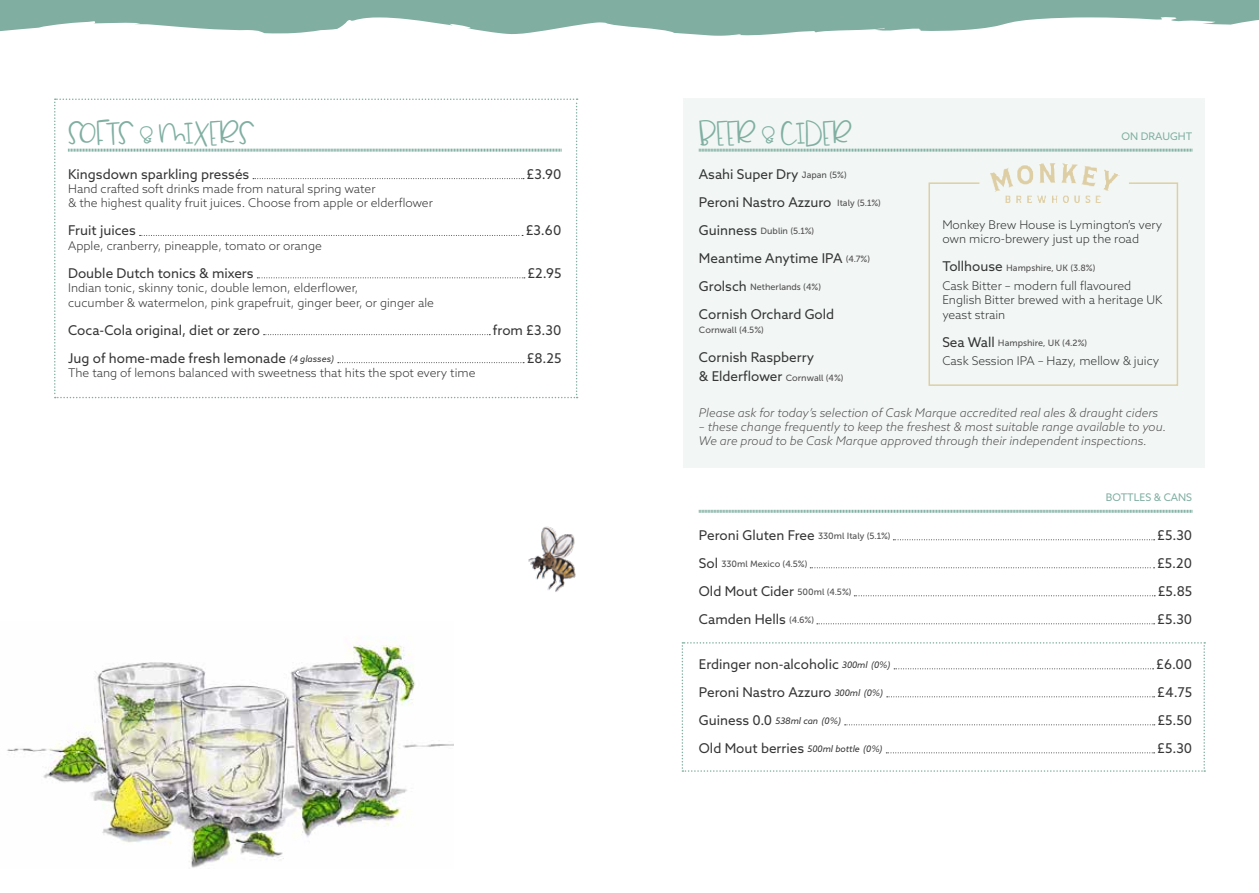
<style>
.page{position:relative;width:1259px;height:893px;background:#fff}
.page>*{position:absolute;margin:0;border:0;box-sizing:border-box;transform-origin:0 0}
.t1{font:16.5px "Lemon Drop";color:#80afa2}
.t2{font:13.5px/28px "Azo Sans";color:#353635}
.t3{font:300 12px/14.4px "Azo Sans";color:#353635}
.t4{font:italic 300 12px/14.4px "Azo Sans";color:#545252}
.t5{font:10.5px "Azo Sans";color:#80afa2}
.t6{font:9px "Museo Sans 500";color:#545252}
.t7{font:italic 9px "Azo Sans";color:#353635}
.s1{font-style:italic;font-size:9px}
.s2{font-family:"Museo Sans 500";font-size:9px;color:#545252}
.s3{font-family:"Azo Sans";font-size:13.5px;color:#353635}
.s4{font-style:normal;font-size:13.5px}
</style>
<div class="page">
<div style="left:683px;top:99px;width:522px;height:369px;background:#f2f7f5"></div>
<svg style="left:698px;top:148px;width:494px;height:4px;background:#b8d2cb"></svg>
<svg style="left:698px;top:509px;width:494px;height:4px;background:#bfd6cf"></svg>
<svg style="left:893px;top:539px;width:261px;height:1px"></svg>
<svg style="left:810px;top:567px;width:344px;height:1px"></svg>
<svg style="left:854px;top:595px;width:301px;height:1px"></svg>
<svg style="left:817px;top:623px;width:337px;height:1px"></svg>
<svg style="left:0;top:0;width:1259px;height:36px;fill:#80afa2"></svg>
<svg style="left:681px;top:642px;width:524px;height:130px"></svg>
<svg style="left:54px;top:99px;width:523px;height:299px"></svg>
<img style="left:528px;top:526px;width:48px;height:66px">
<img style="left:7px;top:637px;width:446px;height:231px">
<img style="left:990px;top:164px;width:129px;height:18px">
<svg style="left:928px;top:182px;width:251px;height:204px"></svg>
<h1 class="t1" style="left:68px;top:124px;width:188px">SOFTS &amp; MIXERS</h1>
<p class="t2" style="left:68px;top:160px;width:183px">Kingsdown sparkling pressés</p>
<p class="t2" style="left:526px;top:160px;width:36px">£3.90</p>
<p class="t3" style="left:68px;top:181px;width:366px">Hand crafted soft drinks made from natural spring water<br>&amp; the highest quality fruit juices. Choose from apple or elderflower</p>
<p class="t2" style="left:68px;top:216px;width:69px">Fruit juices</p>
<p class="t2" style="left:526px;top:216px;width:37px">£3.60</p>
<p class="t3" style="left:68px;top:238px;width:255px">Apple, cranberry, pineapple, tomato or orange</p>
<p class="t2" style="left:68px;top:259px;width:187px">Double Dutch tonics &amp; mixers</p>
<p class="t2" style="left:527px;top:259px;width:35px">£2.95</p>
<p class="t3" style="left:68px;top:281px;width:367px">Indian tonic, skinny tonic, double lemon, elderflower,<br>cucumber &amp; watermelon, pink grapefruit, ginger beer, or ginger ale</p>
<p class="t2" style="left:68px;top:316px;width:193px">Coca-Cola original, diet or zero</p>
<p class="t2" style="left:493px;top:316px;width:70px">from £3.30</p>
<p class="t2" style="left:68px;top:344px;width:267px">Jug of home-made fresh lemonade <span class="s1">(4 glasses)</span></p>
<p class="t2" style="left:527px;top:344px;width:36px">£8.25</p>
<p class="t3" style="left:68px;top:365px;width:409px">The tang of lemons balanced with sweetness that hits the spot every time</p>
<h1 class="t1" style="left:699px;top:124px;width:154px">BEER &amp; CIDER</h1>
<p class="t5" style="left:1121px;top:129px;width:72px">ON DRAUGHT</p>
<p class="t2" style="left:699px;top:160px;width:183px">Asahi Super Dry <span class="s2">Japan (5%)<br></span>Peroni Nastro Azzuro <span class="s2">Italy (5.1%)</span></p>
<p class="t6" style="left:699px;top:226px;width:117px"><span class="s3">Guinness</span> Dublin (5.1%)</p>
<p class="t2" style="left:699px;top:244px;width:173px">Meantime Anytime IPA <span class="s2">(4.7%)</span></p>
<p class="t6" style="left:699px;top:282px;width:124px"><span class="s3">Grolsch</span> Netherlands (4%)</p>
<p class="t2" style="left:699px;top:300px;width:137px">Cornish Orchard Gold</p>
<p class="t6" style="left:699px;top:325px;width:66px">Cornwall (4.5%)</p>
<p class="t2" style="left:699px;top:347px;width:146px;line-height:19.5px">Cornish Raspberry<br>&amp; Elderflower <span class="s2">Cornwall (4%)</span></p>
<p class="t4" style="left:699px;top:405px;width:461px">Please ask for today’s selection of Cask Marque accredited real ales &amp; draught ciders</p>
<p class="t4" style="left:699px;top:419px;width:469px">– these change frequently to keep the freshest &amp; most suitable range available to you.<br>We are proud to be Cask Marque approved through their independent inspections.</p>
<p class="t3" style="left:942px;top:217px;width:221px">Monkey Brew House is Lymington’s very own micro-brewery just up the road</p>
<p class="t6" style="left:942px;top:263px;width:155px"><span class="s3">Tollhouse</span> Hampshire, UK (3.8%)</p>
<p class="t3" style="left:942px;top:278px;width:222px">Cask Bitter – modern full flavoured<br>English Bitter brewed with a heritage UK yeast strain</p>
<p class="t6" style="left:942px;top:338px;width:146px"><span class="s3">Sea Wall</span> Hampshire, UK (4.2%)</p>
<p class="t3" style="left:942px;top:354px;width:218px">Cask Session IPA – Hazy, mellow &amp; juicy</p>
<p class="t5" style="left:1105px;top:490px;width:88px">BOTTLES &amp; CANS</p>
<p class="t2" style="left:699px;top:521px;width:193px">Peroni Gluten Free <span class="s2">330ml Italy (5.1%)</span></p>
<p class="t2" style="left:1157px;top:521px;width:36px">£5.30</p>
<p class="t6" style="left:699px;top:559px;width:110px"><span class="s3">Sol</span> 330ml Mexico (4.5%)</p>
<p class="t2" style="left:1157px;top:549px;width:36px">£5.20</p>
<p class="t2" style="left:699px;top:577px;width:154px">Old Mout Cider <span class="s2">500ml (4.5%)</span></p>
<p class="t2" style="left:1157px;top:577px;width:36px">£5.85</p>
<p class="t2" style="left:699px;top:605px;width:117px">Camden Hells <span class="s2">(4.6%)</span></p>
<p class="t2" style="left:1157px;top:605px;width:36px">£5.30</p>
<p class="t2" style="left:699px;top:650px;width:193px">Erdinger non-alcoholic <span class="s1">300ml (0%)</span></p>
<p class="t2" style="left:1156px;top:650px;width:37px">£6.00</p>
<p class="t2" style="left:699px;top:678px;width:186px">Peroni Nastro Azzuro <span class="s1">300ml (0%)</span></p>
<p class="t2" style="left:1157px;top:678px;width:36px">£4.75</p>
<p class="t7" style="left:699px;top:715px;width:144px"><span class="s4">Guiness 0.0</span> 538ml can (0%)</p>
<p class="t2" style="left:1157px;top:706px;width:36px">£5.50</p>
<p class="t7" style="left:699px;top:743px;width:185px"><span class="s4">Old Mout berries</span> 500ml bottle (0%)</p>
<p class="t2" style="left:1157px;top:734px;width:36px">£5.30</p>
</div>
